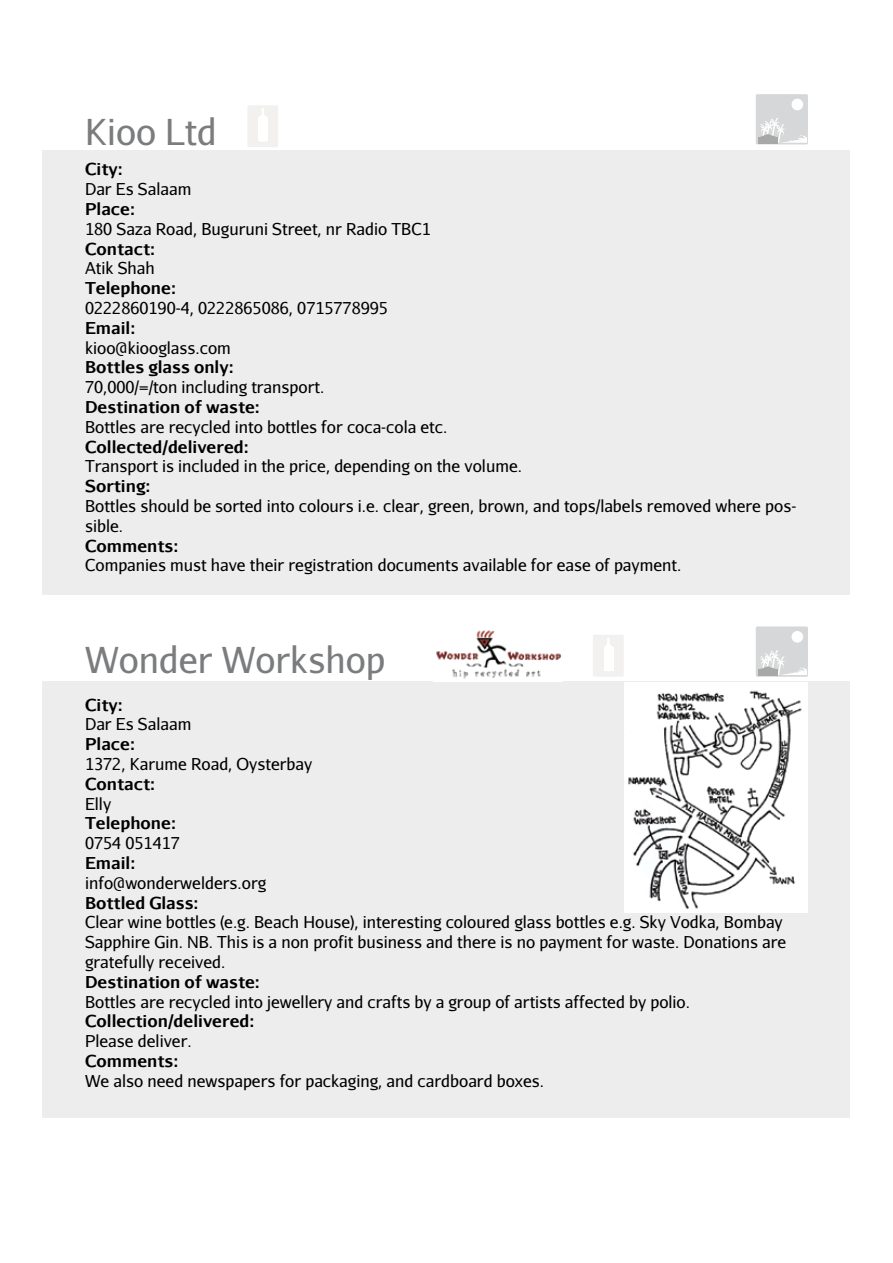
<style>
.page{position:relative;width:893px;height:1263px;background:#fff}
.page>*{position:absolute;margin:0;border:0;box-sizing:border-box;transform-origin:0 0}
.t1{font:36px "Aurulent Sans";color:#7a7c7e}
.t2{font:16.5px/19.8px "Aurulent Sans";color:#000}
.t3{font:700 16.5px "Aurulent Sans";color:#000}
</style>
<div class="page">
<div style="left:43px;top:150px;width:807px;height:444px;background:#eeeded"></div>
<div style="left:43px;top:681px;width:807px;height:436px;background:#eeeded"></div>
<img style="left:624px;top:682px;width:184px;height:230px">
<div style="left:247px;top:105px;width:31px;height:42px;background:#f2f1f0"></div>
<div style="left:258px;top:118px;width:10px;height:23px;background:#fff"></div>
<svg style="left:258px;top:108px;width:10px;height:10px"></svg>
<div style="left:593px;top:635px;width:31px;height:42px;background:#f2f1f0"></div>
<div style="left:604px;top:647px;width:9px;height:23px;background:#fff"></div>
<svg style="left:605px;top:638px;width:7px;height:9px"></svg>
<div style="left:756px;top:94px;width:52px;height:50px;background:#d6d7d8;border-radius:2px"></div>
<div style="left:791px;top:99px;width:12px;height:11px;background:#fff;border-radius:50%"></div>
<svg style="left:758px;top:118px;width:49px;height:26px"></svg>
<div style="left:756px;top:626px;width:52px;height:51px;background:#d6d7d8;border-radius:2px"></div>
<div style="left:791px;top:631px;width:12px;height:12px;background:#fff;border-radius:50%"></div>
<svg style="left:758px;top:650px;width:49px;height:26px"></svg>
<img style="left:436px;top:630px;width:127px;height:49px">
<h1 class="t1" style="left:85px;top:109px;width:133px">Kioo Ltd</h1>
<p class="t3" style="left:85px;top:157px;width:39px">City:</p>
<p class="t2" style="left:85px;top:179px;width:108px">Dar Es Salaam</p>
<p class="t3" style="left:85px;top:197px;width:51px">Place:</p>
<p class="t2" style="left:85px;top:218px;width:347px">180 Saza Road, Buguruni Street, nr Radio TBC1</p>
<p class="t3" style="left:85px;top:236px;width:72px">Contact:</p>
<p class="t2" style="left:85px;top:258px;width:71px">Atik Shah</p>
<p class="t3" style="left:85px;top:276px;width:93px">Telephone:</p>
<p class="t2" style="left:85px;top:298px;width:304px">0222860190-4, 0222865086, 0715778995</p>
<p class="t3" style="left:85px;top:315px;width:52px">Email:</p>
<p class="t2" style="left:85px;top:337px;width:147px">kioo@kiooglass.com</p>
<p class="t3" style="left:85px;top:355px;width:150px">Bottles glass only:</p>
<p class="t2" style="left:85px;top:377px;width:241px">70,000/=/ton including transport.</p>
<p class="t3" style="left:85px;top:395px;width:176px">Destination of waste:</p>
<p class="t2" style="left:85px;top:416px;width:364px">Bottles are recycled into bottles for coca-cola etc.</p>
<p class="t3" style="left:85px;top:434px;width:165px">Collected/delivered:</p>
<p class="t2" style="left:85px;top:456px;width:438px">Transport is included in the price, depending on the volume.</p>
<p class="t3" style="left:85px;top:474px;width:67px">Sorting:</p>
<p class="t2" style="left:85px;top:496px;width:713px">Bottles should be sorted into colours i.e. clear, green, brown, and tops/labels removed where pos&shy;sible.</p>
<p class="t3" style="left:85px;top:533px;width:95px">Comments:</p>
<p class="t2" style="left:85px;top:555px;width:598px">Companies must have their registration documents available for ease of payment.</p>
<h1 class="t1" style="left:85px;top:637px;width:302px">Wonder Workshop</h1>
<p class="t3" style="left:85px;top:692px;width:39px">City:</p>
<p class="t2" style="left:85px;top:714px;width:108px">Dar Es Salaam</p>
<p class="t3" style="left:85px;top:732px;width:51px">Place:</p>
<p class="t2" style="left:85px;top:754px;width:229px">1372, Karume Road, Oysterbay</p>
<p class="t3" style="left:85px;top:771px;width:72px">Contact:</p>
<p class="t2" style="left:85px;top:793px;width:28px">Elly</p>
<p class="t3" style="left:85px;top:811px;width:93px">Telephone:</p>
<p class="t2" style="left:85px;top:833px;width:96px">0754 051417</p>
<p class="t3" style="left:85px;top:851px;width:52px">Email:</p>
<p class="t2" style="left:85px;top:872px;width:183px">info@wonderwelders.org</p>
<p class="t3" style="left:85px;top:890px;width:115px">Bottled Glass:</p>
<p class="t2" style="left:85px;top:912px;width:703px">Clear wine bottles (e.g. Beach House), interesting coloured glass bottles e.g. Sky Vodka, Bombay<br>Sapphire Gin. NB. This is a non profit business and there is no payment for waste. Donations are gratefully received.</p>
<p class="t3" style="left:85px;top:969px;width:176px">Destination of waste:</p>
<p class="t2" style="left:85px;top:991px;width:606px">Bottles are recycled into jewellery and crafts by a group of artists affected by polio.</p>
<p class="t3" style="left:85px;top:1009px;width:171px">Collection/delivered:</p>
<p class="t2" style="left:85px;top:1031px;width:108px">Please deliver.</p>
<p class="t3" style="left:85px;top:1049px;width:95px">Comments:</p>
<p class="t2" style="left:85px;top:1070px;width:461px">We also need newspapers for packaging, and cardboard boxes.</p>
</div>
